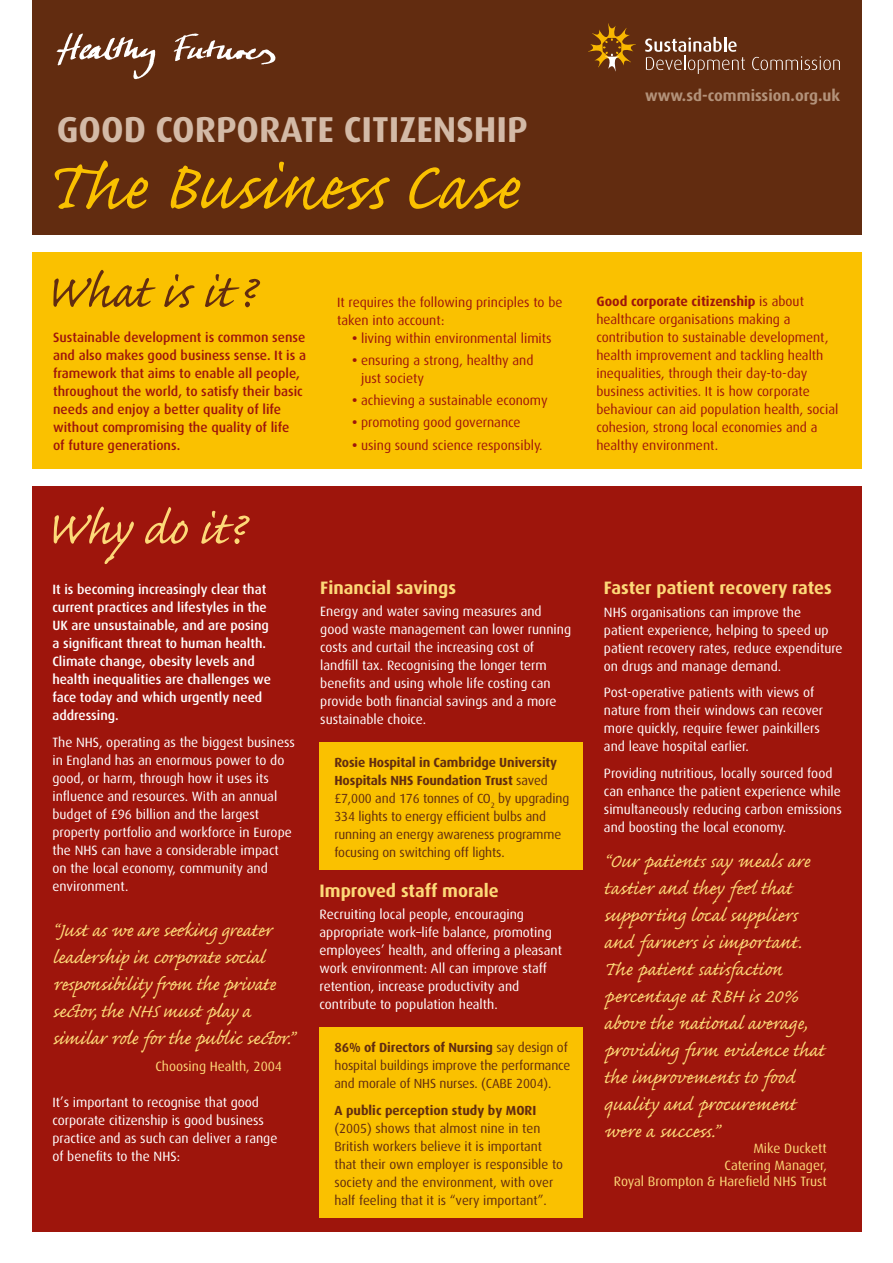
<style>
.page{position:relative;width:893px;height:1263px;background:#fff}
.page>*{position:absolute;margin:0;border:0;box-sizing:border-box;transform-origin:0 0}
.t1{font:85.8px "Caflisch Script Pro";color:#fac100}
.t2{font:60px "Caflisch Script Pro";letter-spacing:-.01em;color:#622c10}
.t3{font:60px "Caflisch Script Pro";letter-spacing:-.005em;color:#fdd978}
.t4{font:700 36px "Dax";color:#d3baa7}
.t5{font:24px/27px "Caflisch Script Pro";letter-spacing:-.005em;color:#fdd978}
.t6{font:700 18px "Dax";color:#fdd978}
.t7{font:700 15.75px "Dax";color:#b3927a}
.t8{font:13.5px/18px "Dax";color:#fff}
.t9{font:13.5px/18px "Dax";color:#9e150c}
.t10{font:500 13.5px/18px "Dax";color:#fff}
.t11{font:500 13.5px/18px "Dax";color:#9e150c}
.t12{font:13.5px/16.2px "Dax";color:#fdd978;text-align:right}
.t13{font:13.2px/18px "Dax";letter-spacing:-.01em;color:#622c10}
.t14{font:700 13.2px "Dax";color:#622c10}
.s1{font-weight:700}
</style>
<div class="page">
<div style="left:32px;top:252px;width:829px;height:216px;background:#fac100"></div>
<div style="left:32px;top:0;width:829px;height:234px;background:#622c10"></div>
<svg style="left:588px;top:23px;width:48px;height:48px"></svg>
<svg style="left:645px;top:37px;width:100px;height:37px"></svg>
<svg style="left:752px;top:56px;width:88px;height:14px"></svg>
<img style="left:56px;top:32px;width:220px;height:48px">
<div style="left:32px;top:486px;width:829px;height:745px;background:#9e150c"></div>
<div style="left:320px;top:1027px;width:263px;height:191px;background:#fac100"></div>
<div style="left:320px;top:742px;width:263px;height:127px;background:#fac100"></div>
<h3 class="t4" style="left:57px;top:109px;width:473px">GOOD CORPORATE CITIZENSHIP</h3>
<h1 class="t1" style="left:44px;top:143px;width:478px">The Business Case</h1>
<h2 class="t2" style="left:44px;top:261px;width:211px">What is it?</h2>
<p class="t11" style="left:53px;top:329px;width:254px">Sustainable development is common sense and also makes good business sense. It is a framework that aims to enable all people, throughout the world, to satisfy their basic needs and enjoy a better quality of life without compromising the quality of life<br>of future generations.</p>
<p class="t9" style="left:337px;top:293px;width:227px">It requires the following principles to be taken into account:</p>
<p class="t9" style="left:352px;top:329px;width:201px"><span class="s1">•</span> living within environmental limits</p>
<p class="t9" style="left:361px;top:351px;width:174px;text-indent:-9px"><span class="s1">•</span> ensuring a strong, healthy and just society</p>
<p class="t9" style="left:352px;top:392px;width:197px"><span class="s1">•</span> achieving a sustainable economy</p>
<p class="t9" style="left:352px;top:414px;width:170px"><span class="s1">•</span> promoting good governance</p>
<p class="t9" style="left:352px;top:436px;width:192px"><span class="s1">•</span> using sound science responsibly.</p>
<h2 class="t3" style="left:45px;top:498px;width:201px">Why do it?</h2>
<p class="t10" style="left:52px;top:580px;width:220px">It is becoming increasingly clear that current practices and lifestyles in the UK are unsustainable, and are posing a significant threat to human health.<br>Climate change, obesity levels and health inequalities are challenges we face today and which urgently need addressing.</p>
<p class="t8" style="left:52px;top:733px;width:244px">The NHS, operating as the biggest business in England has an enormous power to do good, or harm, through how it uses its influence and resources. With an annual budget of £96 billion and the largest property portfolio and workforce in Europe the NHS can have a considerable impact on the local economy, community and environment.</p>
<h3 class="t5" style="left:52px;top:919px;width:243px">“Just as we are seeking greater leadership in corporate social responsibility from the private sector, the NHS must play a similar role for the public sector.”</h3>
<p class="t12" style="left:155px;top:1058px;width:128px">Choosing Health, 2004</p>
<p class="t8" style="left:52px;top:1093px;width:226px">It’s important to recognise that good corporate citizenship is good business practice and as such can deliver a range of benefits to the NHS:</p>
<h3 class="t6" style="left:320px;top:578px;width:137px">Financial savings</h3>
<p class="t8" style="left:320px;top:603px;width:252px">Energy and water saving measures and good waste management can lower running costs and curtail the increasing cost of landfill tax. Recognising the longer term benefits and using whole life costing can provide both financial savings and a more sustainable choice.</p>
<p class="t13" style="left:334px;top:754px;width:236px"><span class="s1">Rosie Hospital in Cambridge University Hospitals NHS Foundation Trust</span> saved £7,000 and 176 tonnes of CO<sub>2</sub> by upgrading 334 lights to energy efficient bulbs and running an energy awareness programme focusing on switching off lights.</p>
<h3 class="t6" style="left:320px;top:880px;width:181px">Improved staff morale</h3>
<p class="t8" style="left:320px;top:905px;width:244px">Recruiting local people, encouraging appropriate work–life balance, promoting employees’ health, and offering a pleasant work environment: All can improve staff retention, increase productivity and contribute to population health.</p>
<p class="t13" style="left:334px;top:1039px;width:237px"><span class="s1">86% of Directors of Nursing</span> say design of hospital buildings improve the performance and morale of NHS nurses. (CABE 2004).</p>
<p class="t14" style="left:334px;top:1103px;width:203px">A public perception study by MORI</p>
<p class="t13" style="left:334px;top:1119px;width:230px">(2005) shows that almost nine in ten British workers believe it is important that their own employer is responsible to society and the environment, with over half feeling that it is “very important”.</p>
<p class="t7" style="left:645px;top:87px;width:196px">www.sd-commission.org.uk</p>
<p class="t9" style="left:596px;top:292px;width:243px"><span class="s1">Good corporate citizenship</span> is about healthcare organisations making a contribution to sustainable development, health improvement and tackling health inequalities, through their day-to-day business activities. It is how corporate behaviour can aid population health, social cohesion, strong local economies and a healthy environment.</p>
<h3 class="t6" style="left:604px;top:578px;width:229px">Faster patient recovery rates</h3>
<p class="t8" style="left:604px;top:603px;width:240px">NHS organisations can improve the patient experience, helping to speed up patient recovery rates, reduce expenditure on drugs and manage demand.</p>
<p class="t8" style="left:604px;top:683px;width:221px">Post-operative patients with views of nature from their windows can recover more quickly, require fewer painkillers and leave hospital earlier.</p>
<p class="t8" style="left:604px;top:764px;width:240px">Providing nutritious, locally sourced food can enhance the patient experience while simultaneously reducing carbon emissions and boosting the local economy.</p>
<p class="t5" style="left:604px;top:850px;width:222px">“Our patients say meals are tastier and they feel that supporting local suppliers and farmers is important.<br>The patient satisfaction percentage at RBH is 20% above the national average, providing firm evidence that the improvements to food quality and procurement were a success.”</p>
<p class="t12" style="left:614px;top:1141px;width:215px">Mike Duckett<br>Catering Manager,<br>Royal Brompton &amp; Harefield NHS Trust</p>
</div>
